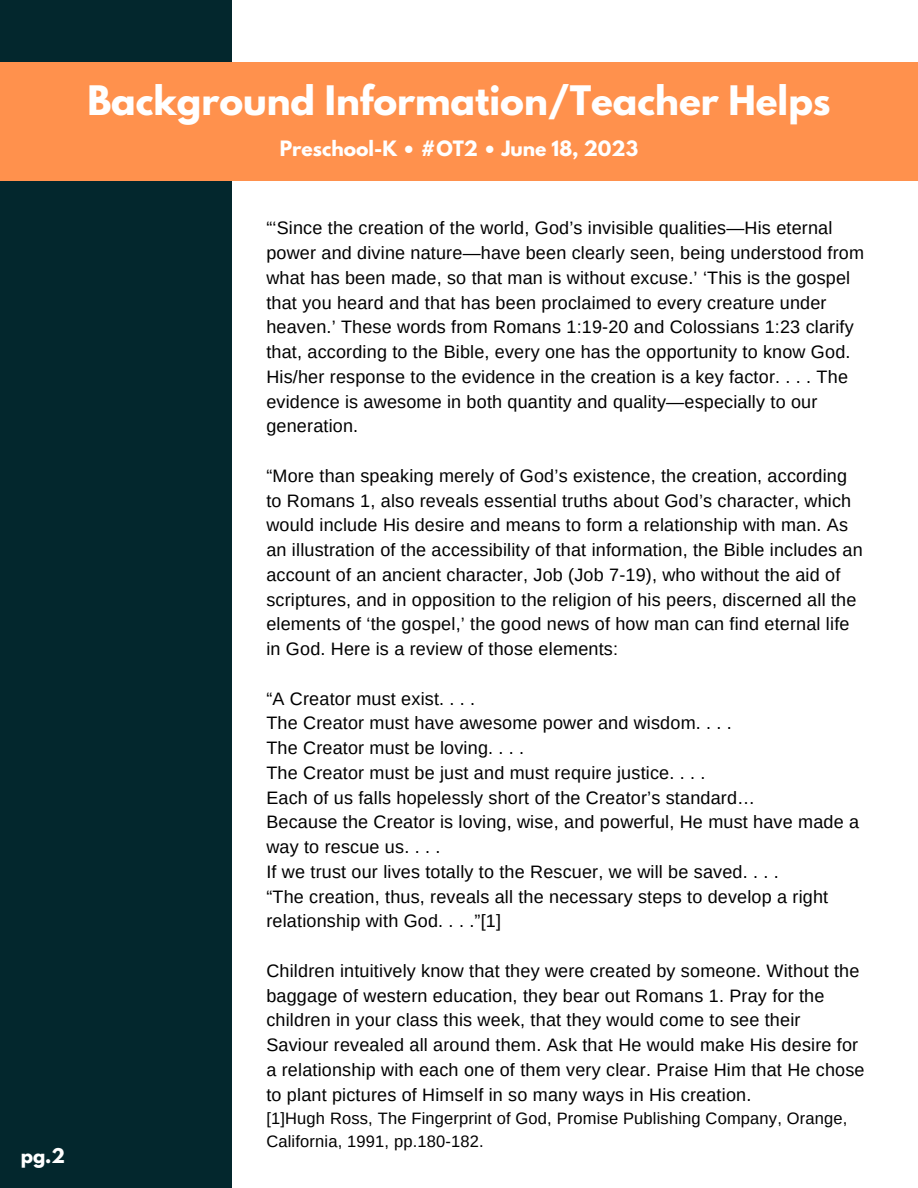
<style>
.page{position:relative;width:918px;height:1188px;background:#fff}
.page>*{position:absolute;margin:0;border:0;box-sizing:border-box;transform-origin:0 0}
.t1{font:700 36px "League Spartan";color:#fff}
.t2{font:700 18.75px "League Spartan";color:#fff}
.t3{font:18px/24.8px "Arimo";letter-spacing:.01em;color:#000}
.t4{font:700 18px "League Spartan";color:#fff}
.t5{font:16.5px/22.5px "Arimo";letter-spacing:.01em;color:#000}
</style>
<div class="page">
<div style="left:0;top:0;width:231px;height:1188px;background:#03272d"></div>
<div style="left:0;top:62px;width:918px;height:118px;background:#ff914d"></div>
<p class="t4" style="left:21px;top:1146px;width:46px">pg.2</p>
<p class="t1" style="left:87px;top:83px;width:745px">Background Information/Teacher Helps</p>
<p class="t2" style="left:280px;top:139px;width:360px">Preschool-K • #OT2 • June 18, 2023</p>
<p class="t3" style="left:266px;top:216px;width:599px">“‘Since the creation of the world, God’s invisible qualities—His eternal power and divine nature—have been clearly seen, being understood from what has been made, so that man is without excuse.’ ‘This is the gospel that you heard and that has been proclaimed to every creature under heaven.’ These words from Romans 1:19-20 and Colossians 1:23 clarify that, according to the Bible, every one has the opportunity to know God.<br>His/her response to the evidence in the creation is a key factor. . . . The evidence is awesome in both quantity and quality—especially to our generation.</p>
<p class="t3" style="left:266px;top:463px;width:598px">“More than speaking merely of God’s existence, the creation, according to Romans 1, also reveals essential truths about God’s character, which would include His desire and means to form a relationship with man. As an illustration of the accessibility of that information, the Bible includes an account of an ancient character, Job (Job 7-19), who without the aid of scriptures, and in opposition to the religion of his peers, discerned all the elements of ‘the gospel,’ the good news of how man can find eternal life in God. Here is a review of those elements:</p>
<p class="t3" style="left:266px;top:686px;width:210px">“A Creator must exist. . . .</p>
<p class="t3" style="left:266px;top:711px;width:467px">The Creator must have awesome power and wisdom. . . .</p>
<p class="t3" style="left:266px;top:736px;width:259px">The Creator must be loving. . . .</p>
<p class="t3" style="left:266px;top:760px;width:441px">The Creator must be just and must require justice. . . .</p>
<p class="t3" style="left:266px;top:785px;width:490px">Each of us falls hopelessly short of the Creator’s standard…</p>
<p class="t3" style="left:266px;top:810px;width:594px">Because the Creator is loving, wise, and powerful, He must have made a way to rescue us. . . .</p>
<p class="t3" style="left:266px;top:859px;width:514px">If we trust our lives totally to the Rescuer, we will be saved. . . .</p>
<p class="t3" style="left:266px;top:884px;width:563px">“The creation, thus, reveals all the necessary steps to develop a right relationship with God. . . .”[1]</p>
<p class="t3" style="left:266px;top:958px;width:600px">Children intuitively know that they were created by someone. Without the baggage of western education, they bear out Romans 1. Pray for the children in your class this week, that they would come to see their Saviour revealed all around them. Ask that He would make His desire for a relationship with each one of them very clear. Praise Him that He chose to plant pictures of Himself in so many ways in His creation.</p>
<p class="t5" style="left:266px;top:1107px;width:582px">[1]Hugh Ross, The Fingerprint of God, Promise Publishing Company, Orange,<br>California, 1991, pp.180-182.</p>
</div>
